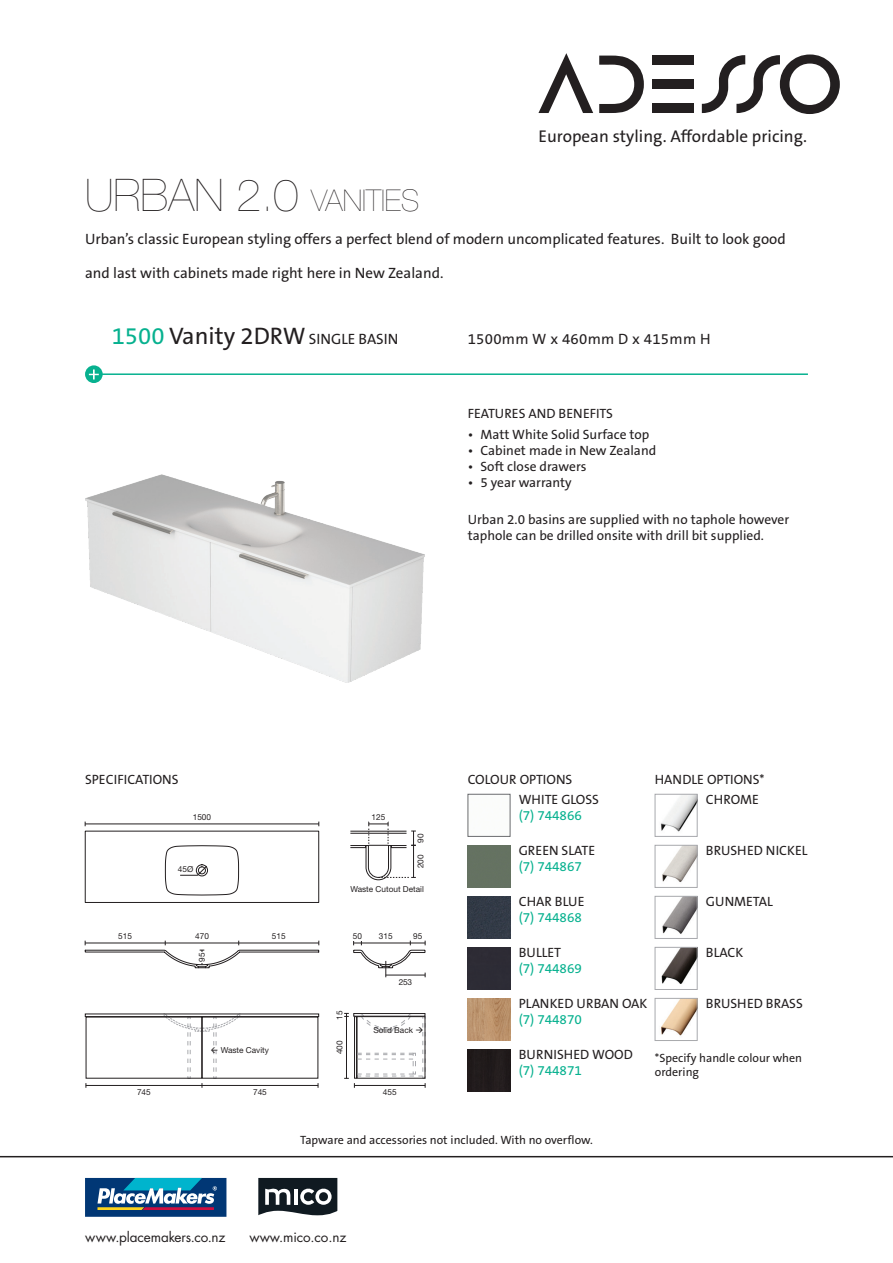
<style>
.page{position:relative;width:893px;height:1263px;background:#fff}
.page>*{position:absolute;margin:0;border:0;box-sizing:border-box;transform-origin:0 0}
.t1{font:200 45px "Helvetica Neue LT Std";color:#231f20}
.t2{font:17.1px "The Sans B5 Plain";color:#231f20}
.t3{font:15px "The Sans B5 Plain";color:#231f20}
.t4{font:15px "The Sans B5 Plain";letter-spacing:.02em;color:#231f20}
.t5{font:13.5px/20.1px "The Sans B5 Plain";color:#231f20}
.t6{font:13.5px "The Sans B5 Plain";color:#07b18f}
.t7{font:13.5px "Futura Std";letter-spacing:-.01em;color:#231f20}
.t8{font:12px/14.4px "The Sans B5 Plain";color:#231f20}
.t9{font:8.25px "Helvetica Neue LT Std";color:#231f20}
.s1{font-size:30px}
.s2{font-size:24px;color:#07b18f}
.s3{font-size:24px}
</style>
<div class="page">
<hr style="left:94px;top:373px;width:714px;height:2px;background:#07b18f">
<svg style="left:538px;top:53px;width:55px;height:60px"></svg>
<div style="left:652px;top:104px;width:42px;height:9px;background:#231f20"></div>
<svg style="left:599px;top:56px;width:45px;height:57px"></svg>
<div style="left:652px;top:80px;width:42px;height:9px;background:#231f20"></div>
<div style="left:652px;top:56px;width:42px;height:9px;background:#231f20"></div>
<svg style="left:702px;top:54px;width:138px;height:60px"></svg>
<svg style="left:85px;top:365px;width:18px;height:18px"></svg>
<svg style="left:89px;top:369px;width:10px;height:10px"></svg>
<hr style="left:0;top:1156px;width:893px;height:1px;background:#231f20">
<div style="left:85px;top:1178px;width:141px;height:39px;background:#013775"></div>
<svg style="left:97px;top:1178px;width:120px;height:32px"></svg>
<svg style="left:258px;top:1178px;width:79px;height:37px"></svg>
<div style="left:468px;top:845px;width:42px;height:43px;background:#657261"></div>
<div style="left:468px;top:896px;width:42px;height:43px;background:#323a46"></div>
<div style="left:468px;top:947px;width:42px;height:43px;background:#2d2b35"></div>
<img style="left:468px;top:998px;width:42px;height:43px">
<div style="left:468px;top:1049px;width:42px;height:43px;background:#211b1b"></div>
<img style="left:660px;top:796px;width:35px;height:36px">
<div style="left:655px;top:794px;width:42px;height:42px;border:1px solid #a8a9ad"></div>
<img style="left:662px;top:847px;width:33px;height:35px">
<div style="left:655px;top:845px;width:42px;height:43px;border:1px solid #a8a9ad"></div>
<img style="left:662px;top:898px;width:33px;height:36px">
<div style="left:655px;top:896px;width:42px;height:43px;border:1px solid #a8a9ad"></div>
<img style="left:661px;top:949px;width:34px;height:35px">
<div style="left:655px;top:947px;width:42px;height:43px;border:1px solid #a8a9ad"></div>
<img style="left:661px;top:1000px;width:34px;height:36px">
<div style="left:655px;top:998px;width:42px;height:43px;border:1px solid #a8a9ad"></div>
<hr style="left:85px;top:824px;width:234px;height:1px;background:#231f20">
<div style="left:85px;top:831px;width:234px;height:72px;border:1px solid #231f20"></div>
<svg style="left:165px;top:845px;width:74px;height:50px"></svg>
<div style="left:196px;top:864px;width:12px;height:12px;border:1px solid #231f20;border-radius:50%"></div>
<svg style="left:85px;top:941px;width:235px;height:27px"></svg>
<hr style="left:86px;top:1085px;width:232px;height:1px;background:#231f20">
<div style="left:85px;top:1014px;width:234px;height:3px;border:1px solid #231f20"></div>
<img style="left:85px;top:474px;width:340px;height:209px">
<svg style="left:353px;top:941px;width:73px;height:36px"></svg>
<svg style="left:344px;top:1013px;width:82px;height:75px"></svg>
<hr style="left:350px;top:833px;width:56px;height:1px;background:#231f20">
<hr style="left:350px;top:831px;width:56px;height:1px;background:#231f20">
<div style="left:350px;top:845px;width:16px;height:3px;border:1px solid #231f20"></div>
<svg style="left:366px;top:821px;width:50px;height:59px"></svg>
<svg style="left:164px;top:1014px;width:76px;height:74px"></svg>
<p class="t2" style="left:538px;top:128px;width:270px">European styling. Affordable pricing.</p>
<h1 class="t1" style="left:85px;top:169px;width:336px">URBAN 2.0 <span class="s1">VANITIES</span></h1>
<p class="t3" style="left:85px;top:232px;width:702px">Urban’s classic European styling offers a perfect blend of modern uncomplicated features. Built to look good</p>
<p class="t3" style="left:85px;top:265px;width:360px">and last with cabinets made right here in New Zealand.</p>
<p class="t3" style="left:112px;top:332px;width:288px"><span class="s2">1500</span> <span class="s3">Vanity 2DRW</span> SINGLE BASIN</p>
<p class="t4" style="left:468px;top:332px;width:244px">1500mm W x 460mm D x 415mm H</p>
<p class="t5" style="left:468px;top:404px;width:147px">FEATURES AND BENEFITS</p>
<p class="t5" style="left:468px;top:424px;width:183px">• Matt White Solid Surface top</p>
<p class="t5" style="left:468px;top:441px;width:190px">• Cabinet made in New Zealand</p>
<p class="t5" style="left:468px;top:457px;width:120px">• Soft close drawers</p>
<p class="t5" style="left:468px;top:473px;width:106px">• 5 year warranty</p>
<p class="t5" style="left:468px;top:512px;width:323px;line-height:16.2px">Urban 2.0 basins are supplied with no taphole however taphole can be drilled onsite with drill bit supplied.</p>
<p class="t5" style="left:85px;top:770px;width:95px">SPECIFICATIONS</p>
<p class="t9" style="left:193px;top:812px;width:20px">1500</p>
<p class="t9" style="left:178px;top:864px;width:17px">45Ø</p>
<p class="t9" style="left:118px;top:931px;width:15px">515</p>
<p class="t9" style="left:272px;top:931px;width:15px">515</p>
<p class="t9" style="left:197px;top:962px;width:11px;rotate:-90deg">95</p>
<p class="t9" style="left:195px;top:931px;width:15px">470</p>
<p class="t9" style="left:221px;top:1045px;width:50px">Waste Cavity</p>
<p class="t9" style="left:372px;top:812px;width:15px">125</p>
<p class="t9" style="left:416px;top:843px;width:11px;rotate:-90deg">90</p>
<p class="t9" style="left:416px;top:868px;width:15px;rotate:-90deg">200</p>
<p class="t9" style="left:350px;top:884px;width:75px">Waste Cutout Detail</p>
<p class="t9" style="left:353px;top:931px;width:11px">50</p>
<p class="t9" style="left:413px;top:931px;width:11px">95</p>
<p class="t9" style="left:379px;top:931px;width:15px">315</p>
<p class="t9" style="left:335px;top:1019px;width:11px;rotate:-90deg">15</p>
<p class="t9" style="left:335px;top:1054px;width:15px;rotate:-90deg">400</p>
<p class="t9" style="left:399px;top:977px;width:15px">253</p>
<p class="t9" style="left:373px;top:1025px;width:52px">Solid Back →</p>
<p class="t5" style="left:519px;top:770px;width:82px;text-indent:-51px">COLOUR OPTIONS<br>WHITE GLOSS</p>
<p class="t6" style="left:519px;top:808px;width:65px">(7) 744866</p>
<p class="t5" style="left:519px;top:841px;width:78px">GREEN SLATE</p>
<p class="t6" style="left:519px;top:859px;width:65px">(7) 744867</p>
<p class="t5" style="left:519px;top:892px;width:67px">CHAR BLUE</p>
<p class="t6" style="left:519px;top:910px;width:65px">(7) 744868</p>
<p class="t5" style="left:519px;top:943px;width:44px">BULLET</p>
<p class="t6" style="left:519px;top:962px;width:65px">(7) 744869</p>
<p class="t5" style="left:519px;top:994px;width:130px">PLANKED URBAN OAK</p>
<p class="t6" style="left:519px;top:1013px;width:65px">(7) 744870</p>
<p class="t5" style="left:519px;top:1045px;width:116px">BURNISHED WOOD</p>
<p class="t6" style="left:519px;top:1064px;width:65px">(7) 744871</p>
<p class="t5" style="left:706px;top:770px;width:60px;text-indent:-51px">HANDLE OPTIONS*<br>CHROME</p>
<p class="t5" style="left:706px;top:841px;width:103px">BRUSHED NICKEL</p>
<p class="t5" style="left:706px;top:892px;width:69px">GUNMETAL</p>
<p class="t5" style="left:706px;top:943px;width:39px">BLACK</p>
<p class="t5" style="left:706px;top:994px;width:98px">BRUSHED BRASS</p>
<p class="t8" style="left:655px;top:1051px;width:149px">*Specify handle colour when ordering</p>
<p class="t9" style="left:137px;top:1087px;width:15px">745</p>
<p class="t9" style="left:253px;top:1087px;width:15px">745</p>
<p class="t9" style="left:383px;top:1087px;width:15px">455</p>
<p class="t8" style="left:300px;top:1133px;width:294px">Tapware and accessories not included. With no overflow.</p>
<p class="t7" style="left:85px;top:1228px;width:142px">www.placemakers.co.nz</p>
<p class="t7" style="left:250px;top:1228px;width:98px">www.mico.co.nz</p>
</div>
